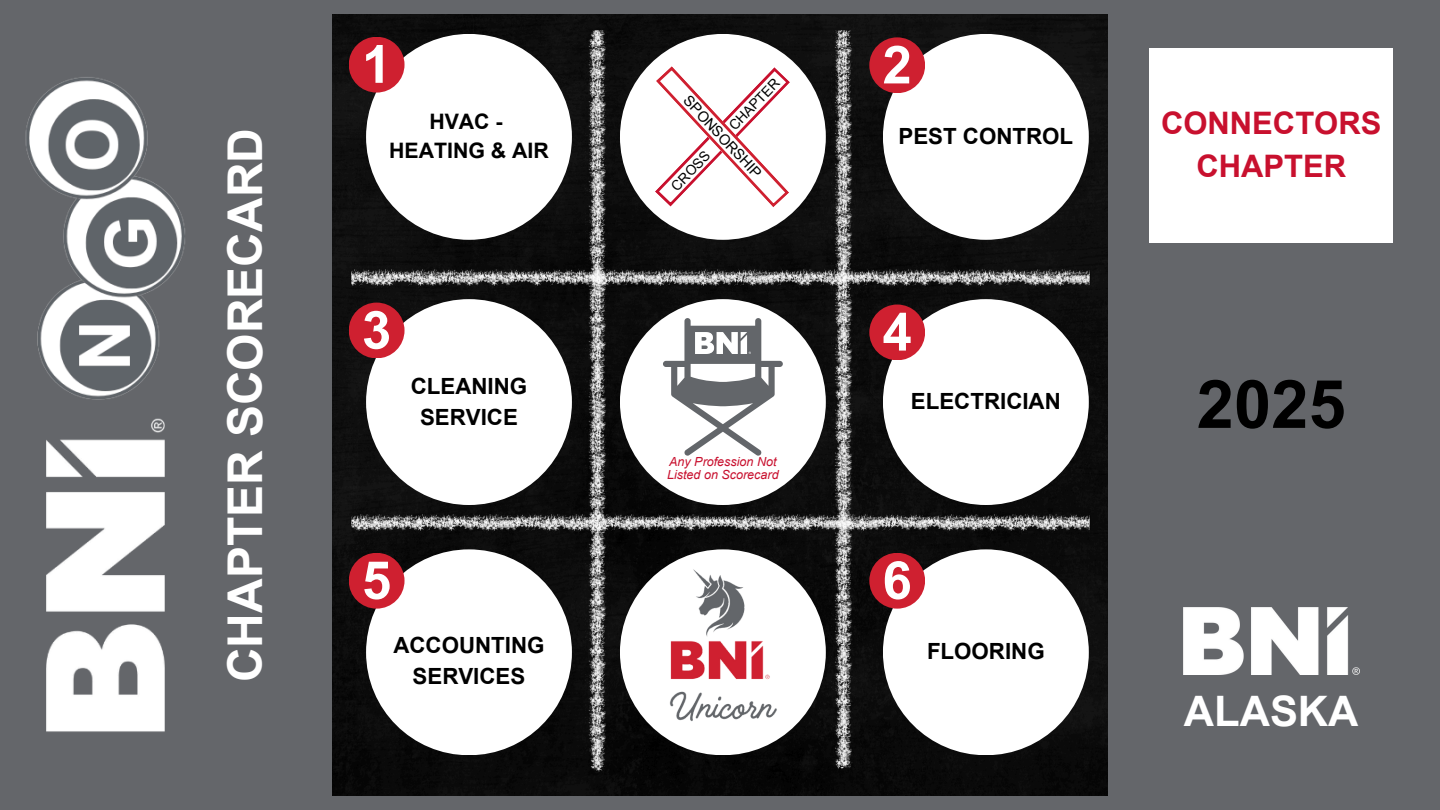
<style>
.page{position:relative;width:1440px;height:810px;background:#64666a}
.page>*{position:absolute;margin:0;border:0;box-sizing:border-box;transform-origin:0 0}
.t1{font:700 67px "Arial";color:#000}
.t2{font:700 52.6px "Arial";color:#fff}
.t3{font:700 48px "Arial";color:#fff}
.t4{font:700 42px "Arial";color:#fff}
.t5{font:700 31px/42.8px "Arial";color:#c8102e;text-align:center}
.t6{font:700 22.3px/30.8px "Arial";color:#000;text-align:center}
.t7{font:700 21.3px/29.2px "Arial";color:#000;text-align:center}
.t8{font:14.5px "Arial";color:#000}
.t9{font:13.8px "Arial";color:#000}
.t10{font:italic 12.5px/13px "Arial";color:#c8102e}
</style>
<div class="page">
<img style="left:25px;top:77px;width:160px;height:655px">
<img style="left:332px;top:14px;width:776px;height:782px">
<div style="left:620px;top:299px;width:206px;height:206px;background:#fff;border-radius:50%"></div>
<div style="left:883px;top:34px;width:206px;height:206px;background:#fff;border-radius:50%"></div>
<div style="left:620px;top:34px;width:206px;height:206px;background:#fff;border-radius:50%"></div>
<div style="left:366px;top:34px;width:206px;height:206px;background:#fff;border-radius:50%"></div>
<div style="left:366px;top:299px;width:206px;height:206px;background:#fff;border-radius:50%"></div>
<div style="left:883px;top:299px;width:206px;height:206px;background:#fff;border-radius:50%"></div>
<div style="left:366px;top:549px;width:206px;height:206px;background:#fff;border-radius:50%"></div>
<div style="left:883px;top:549px;width:206px;height:206px;background:#fff;border-radius:50%"></div>
<div style="left:349px;top:37px;width:56px;height:56px;background:#cf2030;border-radius:50%"></div>
<div style="left:349px;top:303px;width:56px;height:55px;background:#cf2030;border-radius:50%"></div>
<div style="left:349px;top:553px;width:56px;height:56px;background:#cf2030;border-radius:50%"></div>
<div style="left:869px;top:305px;width:56px;height:55px;background:#cf2030;border-radius:50%"></div>
<div style="left:869px;top:553px;width:56px;height:56px;background:#cf2030;border-radius:50%"></div>
<div style="left:869px;top:37px;width:56px;height:56px;background:#cf2030;border-radius:50%"></div>
<svg style="left:655px;top:66px;width:135px;height:141px"></svg>
<svg style="left:663px;top:318px;width:120px;height:138px"></svg>
<img style="left:696px;top:332px;width:54px;height:21px">
<div style="left:1150px;top:48px;width:243px;height:194px;background:#fff"></div>
<img style="left:1184px;top:608px;width:175px;height:67px">
<img style="left:616px;top:548px;width:207px;height:207px">
<p class="t3" style="left:219px;top:682px;width:556px;rotate:-90deg">CHAPTER SCORECARD</p>
<p class="t2" style="left:362px;top:35px;width:31px">1</p>
<h5 class="t7" style="left:389px;top:107px;width:161px">HVAC -<br>HEATING &amp; AIR</h5>
<h2 class="t2" style="left:362px;top:301px;width:31px">3</h2>
<p class="t6" style="left:411px;top:371px;width:118px">CLEANING<br>SERVICE</p>
<p class="t2" style="left:362px;top:551px;width:31px">5</p>
<h5 class="t6" style="left:393px;top:630px;width:153px">ACCOUNTING</h5>
<h5 class="t6" style="left:413px;top:660px;width:114px">SERVICES</h5>
<h6 class="t9" style="left:726px;top:123px;width:67px;rotate:-46deg">CHAPTER</h6>
<p class="t8" style="left:692px;top:92px;width:108px;rotate:47deg">SPONSORSHIP</p>
<h6 class="t9" style="left:668px;top:183px;width:41px;rotate:-46deg">CROS</h6>
<p class="t10" style="left:667px;top:455px;width:113px">Any Profession Not<br>Listed on Scorecard</p>
<h6 class="t2" style="left:883px;top:36px;width:31px">2</h6>
<h5 class="t6" style="left:898px;top:121px;width:176px">PEST CONTROL</h5>
<p class="t2" style="left:883px;top:303px;width:31px">4</p>
<p class="t6" style="left:911px;top:386px;width:151px">ELECTRICIAN</p>
<h5 class="t2" style="left:883px;top:551px;width:31px">6</h5>
<p class="t6" style="left:927px;top:636px;width:119px">FLOORING</p>
<h5 class="t5" style="left:1161px;top:102px;width:222px">CONNECTORS<br>CHAPTER</h5>
<p class="t1" style="left:1197px;top:367px;width:151px">2025</p>
<p class="t4" style="left:1184px;top:688px;width:176px">ALASKA</p>
</div>
